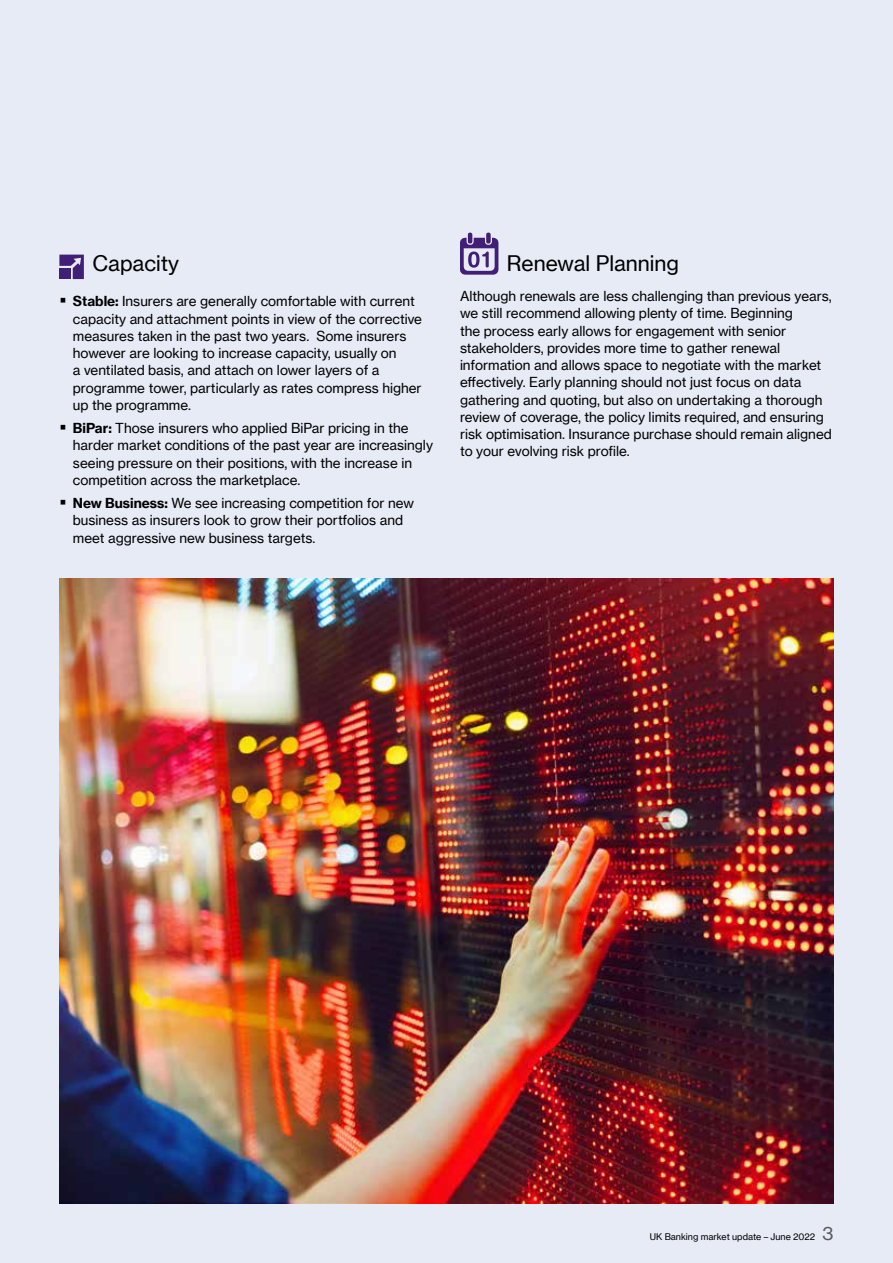
<style>
.page{position:relative;width:893px;height:1263px;background:#e7ebf6}
.page>*{position:absolute;margin:0;border:0;box-sizing:border-box;transform-origin:0 0}
.t1{font:21px "N Haas Grotesk TX Pro 55 Rg";color:#000}
.t2{font:13.5px/17.2px "N Haas Grotesk TX Pro 55 Rg";color:#000}
.t3{font:9px "N Haas Grotesk TX Pro 55 Rg";color:#000}
.s1{font-family:"N Haas Grotesk TX Pro 75 Bd"}
.s2{font-size:18px;color:#58595b}
</style>
<div class="page">
<svg style="left:59px;top:255px;width:25px;height:24px"></svg>
<svg style="left:460px;top:233px;width:38px;height:42px"></svg>
<img style="left:59px;top:578px;width:775px;height:625px">
<h1 class="t1" style="left:92px;top:250px;width:88px">Capacity</h1>
<p class="t2" style="left:73px;top:293px;width:351px"><span class="s1">Stable:</span> Insurers are generally comfortable with current capacity and attachment points in view of the corrective measures taken in the past two years. Some insurers however are looking to increase capacity, usually on<br>a ventilated basis, and attach on lower layers of a programme tower, particularly as rates compress higher up the programme.</p>
<p class="t2" style="left:73px;top:419px;width:362px"><span class="s1">BiPar:</span> Those insurers who applied BiPar pricing in the harder market conditions of the past year are increasingly seeing pressure on their positions, with the increase in competition across the marketplace.</p>
<p class="t2" style="left:73px;top:494px;width:343px"><span class="s1">New Business:</span> We see increasing competition for new business as insurers look to grow their portfolios and meet aggressive new business targets.</p>
<h1 class="t1" style="left:507px;top:250px;width:174px">Renewal Planning</h1>
<p class="t2" style="left:460px;top:287px;width:373px">Although renewals are less challenging than previous years, we still recommend allowing plenty of time. Beginning<br>the process early allows for engagement with senior stakeholders, provides more time to gather renewal information and allows space to negotiate with the market effectively. Early planning should not just focus on data gathering and quoting, but also on undertaking a thorough review of coverage, the policy limits required, and ensuring risk optimisation. Insurance purchase should remain aligned to your evolving risk profile.</p>
<p class="t3" style="left:650px;top:1231px;width:185px">UK Banking market update – June 2022 <span class="s2">3</span></p>
</div>
